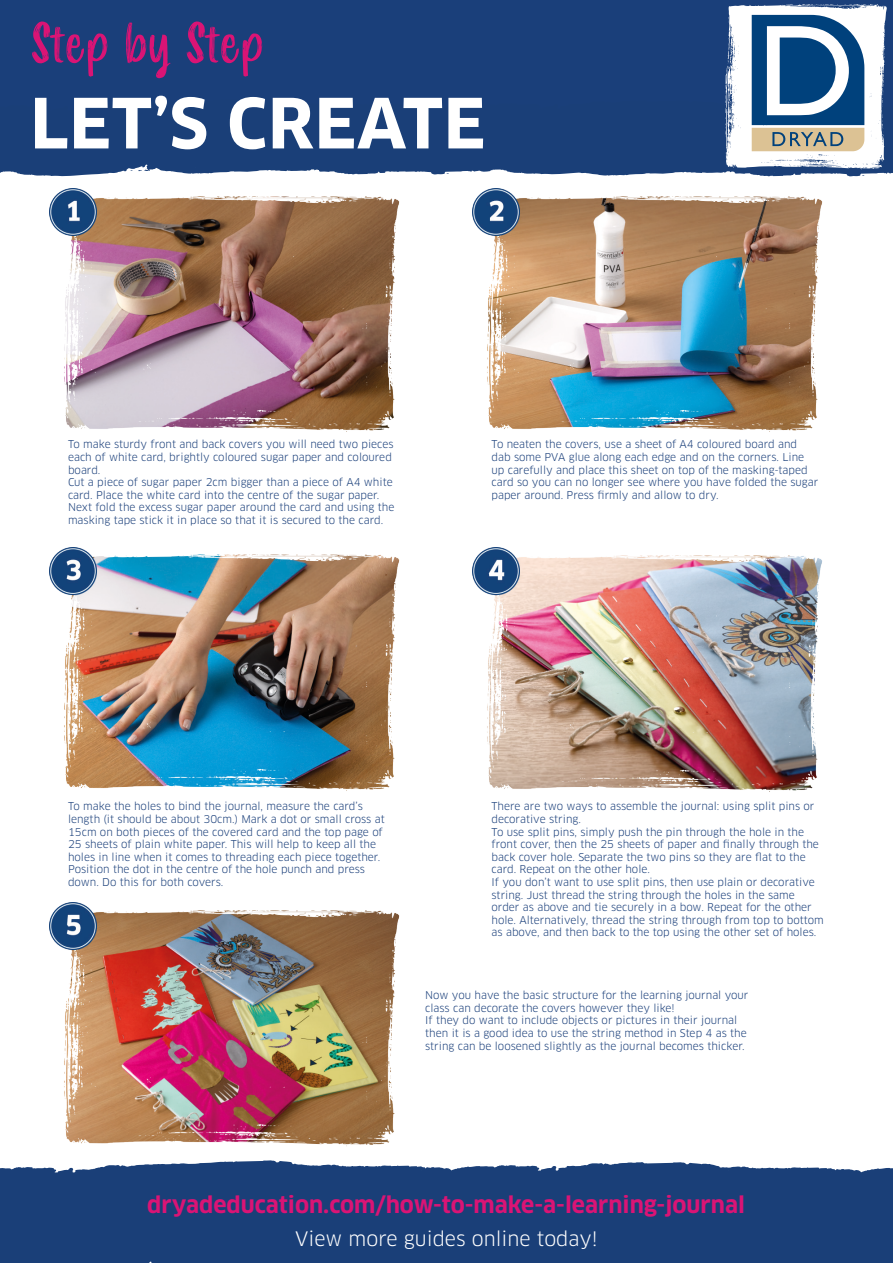
<style>
.page{position:relative;width:893px;height:1263px;background:#fff}
.page>*{position:absolute;margin:0;border:0;box-sizing:border-box;transform-origin:0 0}
.t1{font:700 67.5px "Clan Pro";letter-spacing:.01em;color:#fff}
.t2{font:52.5px "Smoothy";color:#da1475}
.t3{font:700 22.5px "Clan Pro";color:#da1475}
.t4{font:19.5px "Clan Pro";color:#fff}
.t5{font:10.5px/12.6px "Clan Pro";color:#1a3f7a}
</style>
<div class="page">
<svg style="left:0;top:1160px;width:893px;height:36px;fill:#1a3f78"></svg>
<div style="left:0;top:1196px;width:893px;height:67px;background:#1a3f78"></div>
<div style="left:0;top:0;width:893px;height:145px;background:#1a3f7a"></div>
<svg style="left:0;top:145px;width:893px;height:31px;background:#335486"></svg>
<img style="left:50px;top:188px;width:350px;height:244px">
<img style="left:473px;top:188px;width:350px;height:244px">
<svg style="left:725px;top:4px;width:162px;height:172px;background:#93a9be"></svg>
<img style="left:50px;top:548px;width:350px;height:243px">
<img style="left:473px;top:548px;width:349px;height:244px">
<img style="left:50px;top:902px;width:350px;height:245px">
<p class="t2" style="left:30px;top:5px;width:236px">Step by Step</p>
<p class="t1" style="left:30px;top:84px;width:457px">LET’S CREATE</p>
<p class="t5" style="left:68px;top:438px;width:327px">To make sturdy front and back covers you will need two pieces each of white card, brightly coloured sugar paper and coloured board.</p>
<p class="t5" style="left:68px;top:476px;width:328px">Cut a piece of sugar paper 2cm bigger than a piece of A4 white card. Place the white card into the centre of the sugar paper.<br>Next fold the excess sugar paper around the card and using the masking tape stick it in place so that it is secured to the card.</p>
<p class="t5" style="left:492px;top:438px;width:328px">To neaten the covers, use a sheet of A4 coloured board and dab some PVA glue along each edge and on the corners. Line up carefully and place this sheet on top of the masking-taped card so you can no longer see where you have folded the sugar paper around. Press firmly and allow to dry.</p>
<p class="t5" style="left:68px;top:800px;width:318px">To make the holes to bind the journal, measure the card’s length (it should be about 30cm.) Mark a dot or small cross at 15cm on both pieces of the covered card and the top page of 25 sheets of plain white paper. This will help to keep all the holes in line when it comes to threading each piece together.<br>Position the dot in the centre of the hole punch and press down. Do this for both covers.</p>
<p class="t5" style="left:492px;top:800px;width:324px">There are two ways to assemble the journal: using split pins or decorative string.</p>
<p class="t5" style="left:492px;top:825px;width:329px">To use split pins, simply push the pin through the hole in the front cover, then the 25 sheets of paper and finally through the back cover hole. Separate the two pins so they are flat to the card. Repeat on the other hole.</p>
<p class="t5" style="left:492px;top:876px;width:334px">If you don’t want to use split pins, then use plain or decorative string. Just thread the string through the holes in the same order as above and tie securely in a bow. Repeat for the other hole. Alternatively, thread the string through from top to bottom as above, and then back to the top using the other set of holes.</p>
<p class="t5" style="left:425px;top:989px;width:325px">Now you have the basic structure for the learning journal your class can decorate the covers however they like!</p>
<p class="t5" style="left:425px;top:1014px;width:323px">If they do want to include objects or pictures in their journal then it is a good idea to use the string method in Step 4 as the string can be loosened slightly as the journal becomes thicker.</p>
<p class="t3" style="left:147px;top:1192px;width:599px">dryadeducation.com/how-to-make-a-learning-journal</p>
<p class="t4" style="left:295px;top:1227px;width:304px">View more guides online today!</p>
</div>
